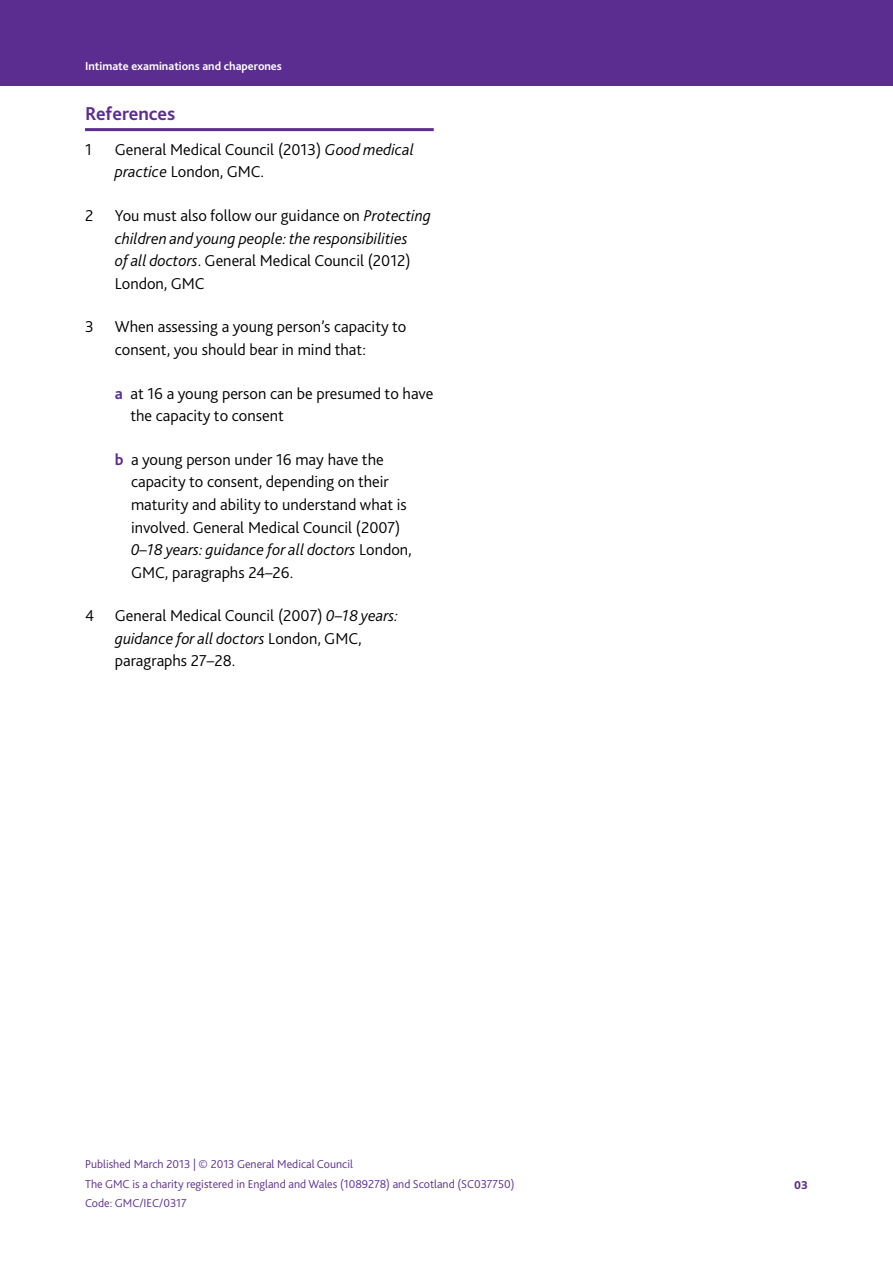
<style>
.page{position:relative;width:893px;height:1263px;background:#fff}
.page>*{position:absolute;margin:0;border:0;box-sizing:border-box;transform-origin:0 0}
.t1{font:700 19.5px "Bliss 2";color:#5c2d91}
.t2{font:300 16.5px/22.5px "Bliss 2";color:#000}
.t3{font:300 12px/19.5px "Bliss 2";color:#5c2d91}
.t4{font:700 12px "Bliss 2";color:#fff}
.t5{font:800 12px "Bliss 2";color:#5c2d91}
.s1{font-style:italic}
.s2{font-weight:700;color:#5c2d91}
</style>
<div class="page">
<div style="left:0;top:0;width:893px;height:85px;background:#5c2d91"></div>
<hr style="left:85px;top:128px;width:349px;height:3px;background:#5c2d91">
<p class="t4" style="left:85px;top:59px;width:198px">Intimate examinations and chaperones</p>
<p class="t1" style="left:85px;top:101px;width:92px">References</p>
<p class="t2" style="left:85px;top:138px;width:8px">1</p>
<p class="t2" style="left:115px;top:138px;width:301px">General Medical Council (2013) <span class="s1">Good medical practice</span> London, GMC.</p>
<p class="t2" style="left:85px;top:204px;width:10px">2</p>
<p class="t2" style="left:115px;top:204px;width:318px">You must also follow our guidance on <span class="s1">Protecting children and young people: the responsibilities<br>of all doctors</span>. General Medical Council (2012)<br>London, GMC</p>
<p class="t2" style="left:85px;top:315px;width:10px">3</p>
<p class="t2" style="left:115px;top:315px;width:293px">When assessing a young person’s capacity to consent, you should bear in mind that:</p>
<p class="t2" style="left:130px;top:382px;width:305px;text-indent:-16px"><span class="s2">a</span> at 16 a young person can be presumed to have the capacity to consent</p>
<p class="t2" style="left:131px;top:448px;width:282px;text-indent:-16px"><span class="s2">b</span> a young person under 16 may have the capacity to consent, depending on their maturity and ability to understand what is involved. General Medical Council (2007)<br><span class="s1">0–18 years: guidance for all doctors</span> London, GMC, paragraphs 24–26.</p>
<p class="t2" style="left:85px;top:604px;width:11px">4</p>
<p class="t2" style="left:115px;top:604px;width:285px">General Medical Council (2007) <span class="s1">0–18 years: guidance for all doctors</span> London, GMC, paragraphs 27–28.</p>
<p class="t3" style="left:85px;top:1154px;width:431px">Published March 2013 | © 2013 General Medical Council<br>The GMC is a charity registered in England and Wales (1089278) and Scotland (SC037750)<br>Code: GMC/IEC/0317</p>
<p class="t5" style="left:794px;top:1177px;width:15px">03</p>
</div>
